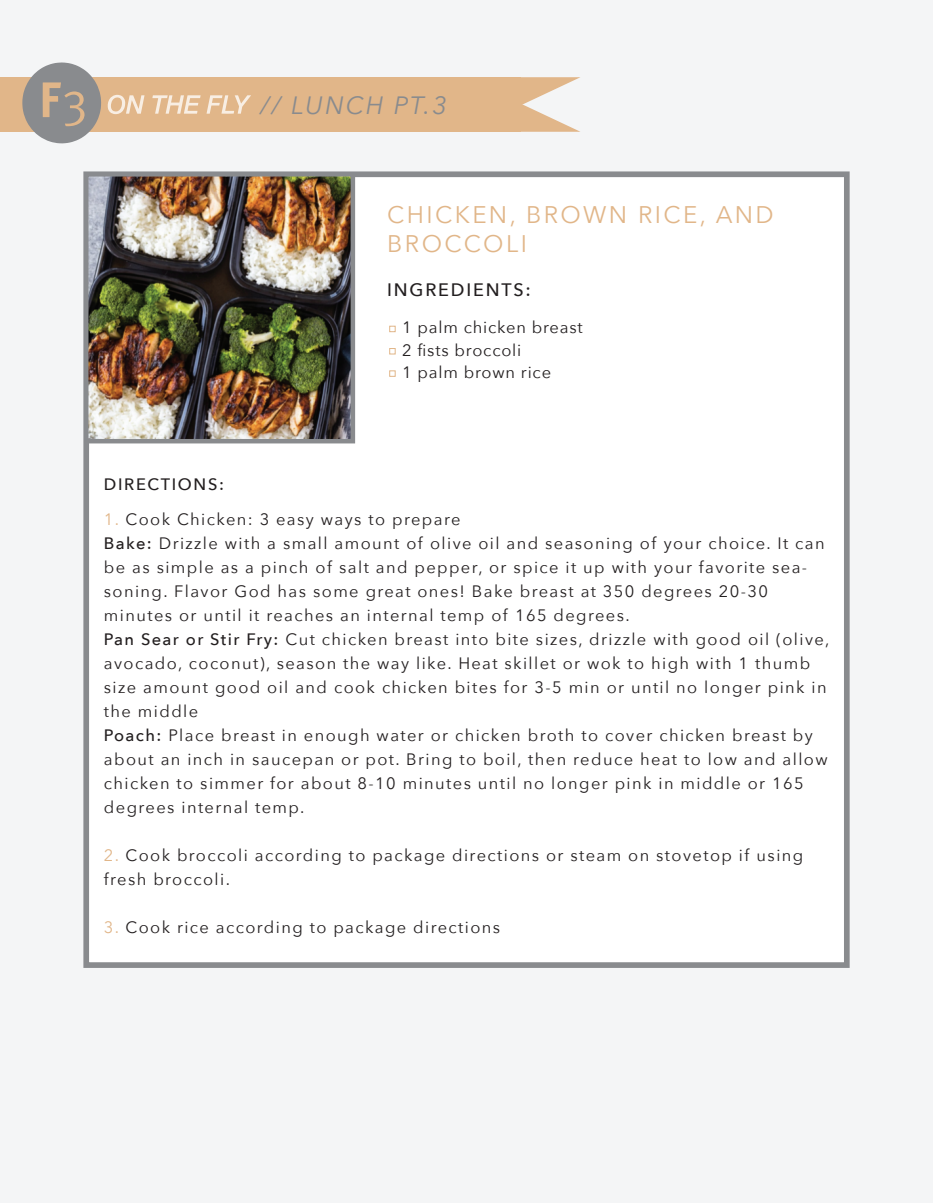
<style>
.page{position:relative;width:933px;height:1203px;background:#f4f5f6}
.page>*{position:absolute;margin:0;border:0;box-sizing:border-box;transform-origin:0 0}
.t1{font:italic 25.05px "Avenir Next";letter-spacing:.08em;color:#898b8e}
.t2{font:24px/28.8px "Avenir Next";letter-spacing:.1em;color:#e1b689}
.t3{font:500 18px "Avenir Next";letter-spacing:.1em;color:#231f20}
.t4{font:16.5px/24px "Avenir Next";letter-spacing:.085em;color:#231f20}
.t5{font:16.5px/22.5px "Avenir Next";letter-spacing:.05em;color:#231f20}
.t6{font:500 16.5px "Avenir Next";letter-spacing:.1em;color:#231f20}
.s1{color:#e1b689}
.s2{font-weight:500}
</style>
<div class="page">
<div style="left:0;top:77px;width:520px;height:55px;background:#e1b689"></div>
<svg style="left:520px;top:77px;width:60px;height:55px"></svg>
<svg style="left:22px;top:63px;width:79px;height:80px"></svg>
<svg style="left:108px;top:95px;width:37px;height:19px"></svg>
<svg style="left:152px;top:95px;width:49px;height:19px"></svg>
<svg style="left:207px;top:95px;width:44px;height:19px"></svg>
<div style="left:83px;top:171px;width:767px;height:797px;background:#fff;border:6px solid #898b8e"></div>
<div style="left:389px;top:326px;width:7px;height:6px;border:1px solid #e1b689"></div>
<div style="left:389px;top:348px;width:7px;height:6px;border:1px solid #e1b689"></div>
<div style="left:389px;top:370px;width:7px;height:7px;border:1px solid #e1b689"></div>
<img style="left:89px;top:177px;width:261px;height:261px">
<div style="left:84px;top:172px;width:271px;height:271px;border:4px solid #898b8e"></div>
<h1 class="t1" style="left:260px;top:84px;width:188px">// LUNCH PT.3</h1>
<h2 class="t2" style="left:387px;top:199px;width:388px">CHICKEN, BROWN RICE, AND<br>BROCCOLI</h2>
<p class="t3" style="left:387px;top:274px;width:145px">INGREDIENTS:</p>
<p class="t5" style="left:402px;top:316px;width:182px">1 palm chicken breast<br>2 fists broccoli<br>1 palm brown rice</p>
<p class="t6" style="left:104px;top:471px;width:122px">DIRECTIONS:</p>
<p class="t4" style="left:104px;top:506px;width:727px"><span class="s1">1.</span> Cook Chicken: 3 easy ways to prepare<br><span class="s2">Bake:</span> Drizzle with a small amount of olive oil and seasoning of your choice. It can be as simple as a pinch of salt and pepper, or spice it up with your favorite sea&shy;soning. Flavor God has some great ones! Bake breast at 350 degrees 20-30 minutes or until it reaches an internal temp of 165 degrees.<br><span class="s2">Pan Sear or Stir Fry:</span> Cut chicken breast into bite sizes, drizzle with good oil (olive, avocado, coconut), season the way like. Heat skillet or wok to high with 1 thumb size amount good oil and cook chicken bites for 3-5 min or until no longer pink in the middle<br><span class="s2">Poach:</span> Place breast in enough water or chicken broth to cover chicken breast by about an inch in saucepan or pot. Bring to boil, then reduce heat to low and allow chicken to simmer for about 8-10 minutes until no longer pink in middle or 165 degrees internal temp.</p>
<p class="t4" style="left:104px;top:842px;width:701px"><span class="s1">2.</span> Cook broccoli according to package directions or steam on stovetop if using fresh broccoli.</p>
<p class="t4" style="left:104px;top:914px;width:398px"><span class="s1">3.</span> Cook rice according to package directions</p>
</div>
